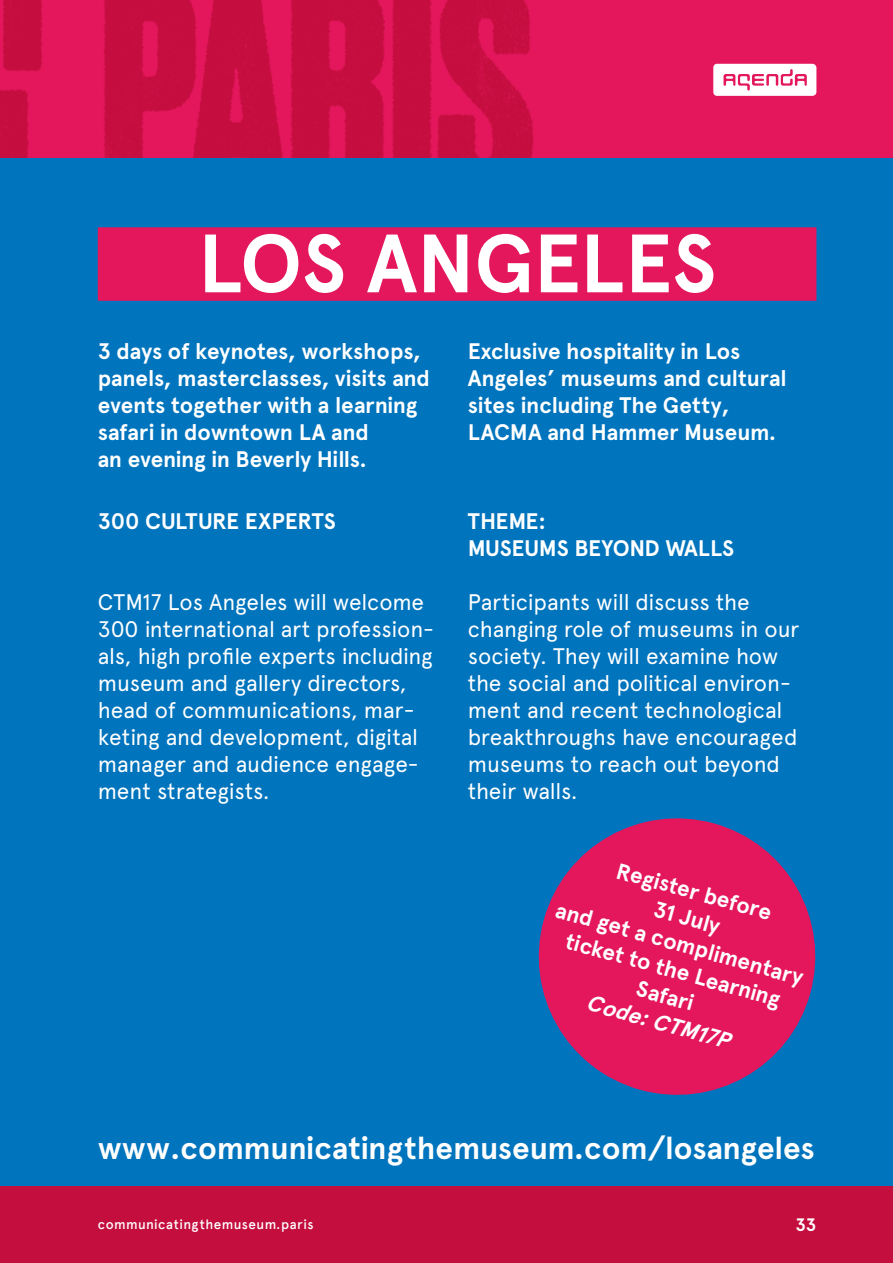
<style>
.page{position:relative;width:893px;height:1263px;background:#fff}
.page>*{position:absolute;margin:0;border:0;box-sizing:border-box;transform-origin:0 0}
.t1{font:700 82.5px "Apercu";letter-spacing:-.005em;color:#fff}
.t2{font:700 31.5px "Apercu";letter-spacing:-.005em;color:#fff}
.t3{font:22.5px/27px "Apercu";letter-spacing:-.005em;color:#fff}
.t4{font:700 22.5px/27px "Apercu";letter-spacing:-.005em;color:#fff}
.t5{font:italic 700 22.5px "Apercu";color:#fff}
.t6{font:700 18px "Apercu";color:#fff}
.t7{font:500 13.5px "Apercu";letter-spacing:.03em;color:#fff}
</style>
<div class="page">
<div style="left:0;top:158px;width:893px;height:1030px;background:#0074bd"></div>
<div style="left:98px;top:227px;width:718px;height:74px;background:#e4175d"></div>
<svg style="left:538px;top:818px;width:278px;height:277px;fill:#e4175d"></svg>
<div style="left:0;top:0;width:893px;height:158px;background:#e4175d"></div>
<div style="left:0;top:1186px;width:893px;height:77px;background:#c40e3e"></div>
<div style="left:713px;top:64px;width:103px;height:32px;background:#fff;border-radius:4px"></div>
<svg style="left:723px;top:69px;width:84px;height:22px"></svg>
<img style="left:0;top:0;width:43px;height:157px">
<svg style="left:104px;top:0;width:430px;height:157px;fill:#c50e3f"></svg>
<h1 class="t1" style="left:198px;top:214px;width:520px">LOS ANGELES</h1>
<p class="t4" style="left:98px;top:338px;width:334px">3 days of keynotes, workshops, panels, masterclasses, visits and events together with a learning safari in downtown LA and<br>an evening in Beverly Hills.</p>
<p class="t4" style="left:468px;top:338px;width:321px">Exclusive hospitality in Los<br>Angeles’ museums and cultural sites including The Getty,<br>LACMA and Hammer Museum.</p>
<p class="t4" style="left:98px;top:508px;width:240px">300 CULTURE EXPERTS</p>
<p class="t3" style="left:98px;top:589px;width:338px">CTM17 Los Angeles will welcome<br>300 international art profession&shy;als, high profile experts including museum and gallery directors, head of communications, mar&shy;keting and development, digital manager and audience engage&shy;ment strategists.</p>
<p class="t4" style="left:468px;top:508px;width:268px">THEME:<br>MUSEUMS BEYOND WALLS</p>
<p class="t3" style="left:468px;top:589px;width:333px">Participants will discuss the changing role of museums in our society. They will examine how the social and political environ&shy;ment and recent technological breakthroughs have encouraged museums to reach out beyond their walls.</p>
<p class="t4" style="left:621px;top:856px;width:161px;rotate:16deg">Register before</p>
<p class="t4" style="left:658px;top:895px;width:70px;rotate:16deg">31 July</p>
<p class="t4" style="left:560px;top:895px;width:257px;rotate:16deg">and get a complimentary</p>
<p class="t4" style="left:570px;top:926px;width:224px;text-align:center;rotate:16deg">ticket to the Learning<br>Safari</p>
<p class="t5" style="left:591px;top:988px;width:149px;rotate:16deg">Code: CTM17P</p>
<h2 class="t2" style="left:98px;top:1129px;width:719px">www.communicatingthemuseum.com/losangeles</h2>
<p class="t7" style="left:98px;top:1216px;width:217px">communicatingthemuseum.paris</p>
<p class="t6" style="left:795px;top:1214px;width:23px">33</p>
</div>
